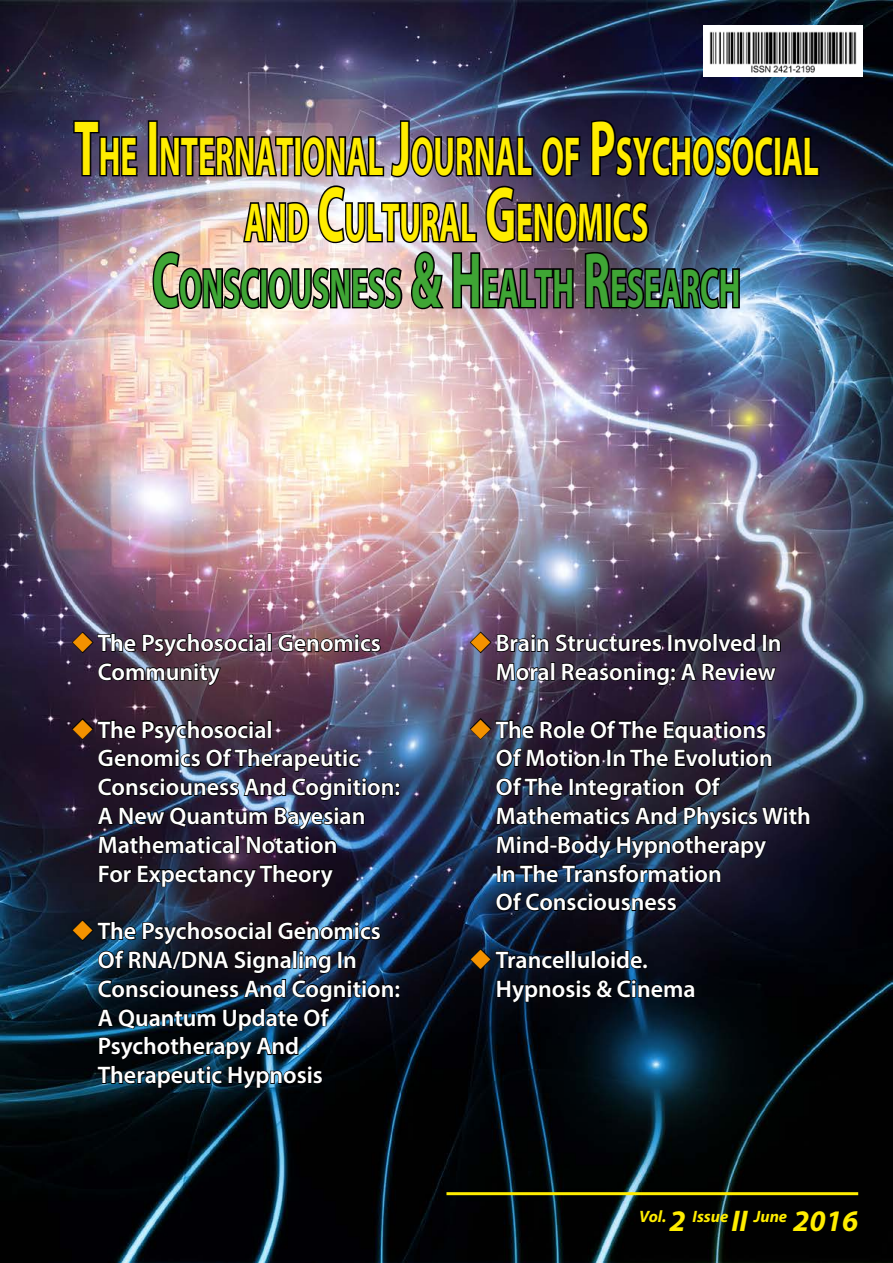
<style>
.page{position:relative;width:893px;height:1263px;background:#fff}
.page>*{position:absolute;margin:0;border:0;box-sizing:border-box;transform-origin:0 0}
.t1{font:700 55.2px/66px "Myriad Pro";color:#ffed00;text-align:center;scale:.57 1}
.t2{font:600 24px/28.8px "Myriad Pro";color:#fff}
.t3{font:italic 700 16.5px "Myriad Pro";color:#ffed00}
.s1{font-size:78.75px}
.s2{font-size:78.75px;color:#3fa535}
.s3{color:#3fa535}
.s4{font-size:30px}
</style>
<div class="page">
<img style="left:0;top:0;width:893px;height:1263px">
<hr style="left:446px;top:1192px;width:412px;height:3px;background:#ffed00">
<img style="left:821px;top:25px;width:42px;height:52px">
<svg style="left:72px;top:119px;width:67px;height:59px;background:#353149"></svg>
<div style="left:148px;top:120px;width:10px;height:56px;border:3px solid #000"></div>
<img style="left:151px;top:0;width:670px;height:311px">
<img style="left:71px;top:629px;width:329px;height:281px">
<svg style="left:71px;top:917px;width:329px;height:194px;background:#0a1926"></svg>
<img style="left:469px;top:602px;width:342px;height:429px">
<h1 class="t1" style="left:74px;top:121px;width:1308px"><span class="s1">T</span>HE <span class="s1">I</span>NTERNATIONAL <span class="s1">J</span>OURNAL OF <span class="s1">P</span>SYCHOSOCIAL<br>AND <span class="s1">C</span>ULTURAL <span class="s1">G</span>ENOMICS<br><span class="s2">C</span><span class="s3">ONSCIOUSNESS</span> <span class="s2">&amp; H</span> <span class="s3">EALTH</span> <span class="s2">R</span><span class="s3">ESEARCH</span></h1>
<p class="t2" style="left:98px;top:628px;width:284px">The Psychosocial Genomics<br>Community</p>
<p class="t2" style="left:98px;top:714px;width:304px">The Psychosocial<br>Genomics Of Therapeutic<br>Consciouness And Cognition:<br>A New Quantum Bayesian<br>Mathematical Notation<br>For Expectancy Theory</p>
<p class="t2" style="left:98px;top:916px;width:304px">The Psychosocial Genomics<br>Of RNA/DNA Signaling In<br>Consciouness And Cognition:<br>A Quantum Update Of<br>Psychotherapy And<br>Therapeutic Hypnosis</p>
<p class="t2" style="left:496px;top:628px;width:287px">Brain Structures Involved In<br>Moral Reasoning: A Review</p>
<p class="t2" style="left:496px;top:714px;width:317px">The Role Of The Equations<br>Of Motion In The Evolution<br>Of The Integration Of<br>Mathematics And Physics With<br>Mind-Body Hypnotherapy<br>In The Transformation<br>Of Consciousness</p>
<p class="t2" style="left:496px;top:945px;width:201px">Trancelluloide.<br>Hypnosis &amp; Cinema</p>
<p class="t3" style="left:639px;top:1206px;width:220px">Vol. <span class="s4">2</span> Issue <span class="s4">II</span> June <span class="s4">2016</span></p>
</div>
